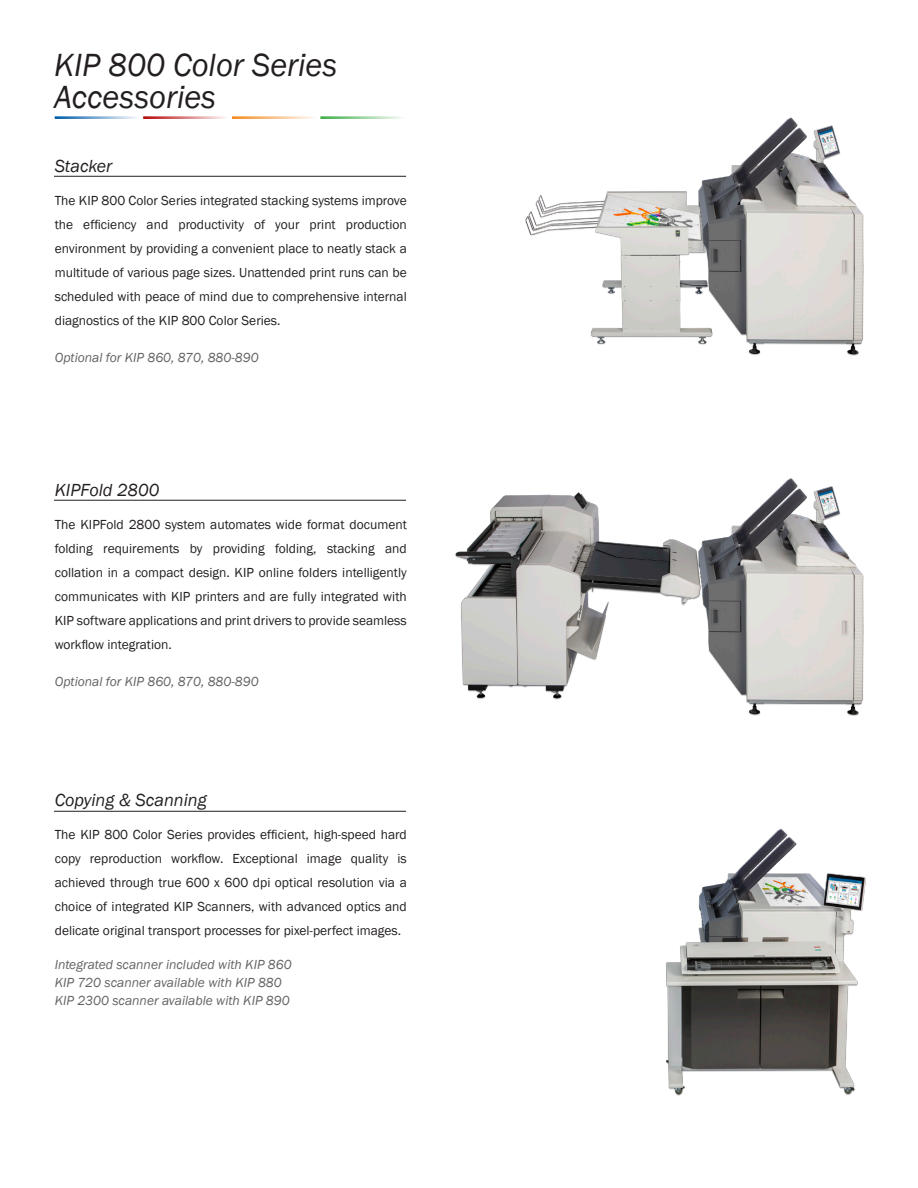
<style>
.page{position:relative;width:918px;height:1188px;background:#fff}
.page>*{position:absolute;margin:0;border:0;box-sizing:border-box;transform-origin:0 0}
.t1{font:italic 33px/31.5px "Franklin Gothic";color:#231f20}
.t2{font:italic 18px "Franklin Gothic";color:#231f20}
.t3{font:13.5px/24px "Franklin Gothic";color:#231f20;text-align:justify}
.t4{font:italic 13.5px "Franklin Gothic";color:#636366}
</style>
<div class="page">
<hr style="left:54px;top:176px;width:352px;height:1px;background:#231f20">
<hr style="left:54px;top:500px;width:352px;height:1px;background:#231f20">
<hr style="left:54px;top:811px;width:352px;height:1px;background:#231f20">
<hr style="left:55px;top:116px;width:84px;height:3px;background:#015dab">
<hr style="left:143px;top:116px;width:85px;height:3px;background:#b70b0b">
<hr style="left:232px;top:116px;width:85px;height:3px;background:#f68b1f">
<hr style="left:320px;top:116px;width:85px;height:3px;background:#40ae49">
<img style="left:525px;top:117px;width:339px;height:239px">
<img style="left:666px;top:828px;width:200px;height:268px">
<img style="left:455px;top:478px;width:409px;height:238px">
<p class="t1" style="left:54px;top:50px;width:285px">KIP 800 Color Series<br>Accessories</p>
<p class="t2" style="left:55px;top:154px;width:59px">Stacker</p>
<p class="t3" style="left:55px;top:188px;width:354px">The KIP 800 Color Series integrated stacking systems improve the efficiency and productivity of your print production environment by providing a convenient place to neatly stack a multitude of various page sizes. Unattended print runs can be scheduled with peace of mind due to comprehensive internal diagnostics of the KIP 800 Color Series.</p>
<p class="t4" style="left:55px;top:349px;width:205px">Optional for KIP 860, 870, 880-890</p>
<p class="t2" style="left:55px;top:478px;width:106px">KIPFold 2800</p>
<p class="t3" style="left:55px;top:512px;width:354px">The KIPFold 2800 system automates wide format document folding requirements by providing folding, stacking and collation in a compact design. KIP online folders intelligently communicates with KIP printers and are fully integrated with KIP software applications and print drivers to provide seamless workflow integration.</p>
<p class="t4" style="left:55px;top:673px;width:205px">Optional for KIP 860, 870, 880-890</p>
<p class="t2" style="left:55px;top:789px;width:154px">Copying &amp; Scanning</p>
<p class="t3" style="left:55px;top:823px;width:354px">The KIP 800 Color Series provides efficient, high-speed hard copy reproduction workflow. Exceptional image quality is achieved through true 600 x 600 dpi optical resolution via a choice of integrated KIP Scanners, with advanced optics and delicate original transport processes for pixel-perfect images.</p>
<p class="t4" style="left:55px;top:956px;width:238px">Integrated scanner included with KIP 860</p>
<p class="t4" style="left:55px;top:974px;width:229px">KIP 720 scanner available with KIP 880</p>
<p class="t4" style="left:55px;top:992px;width:236px">KIP 2300 scanner available with KIP 890</p>
</div>
